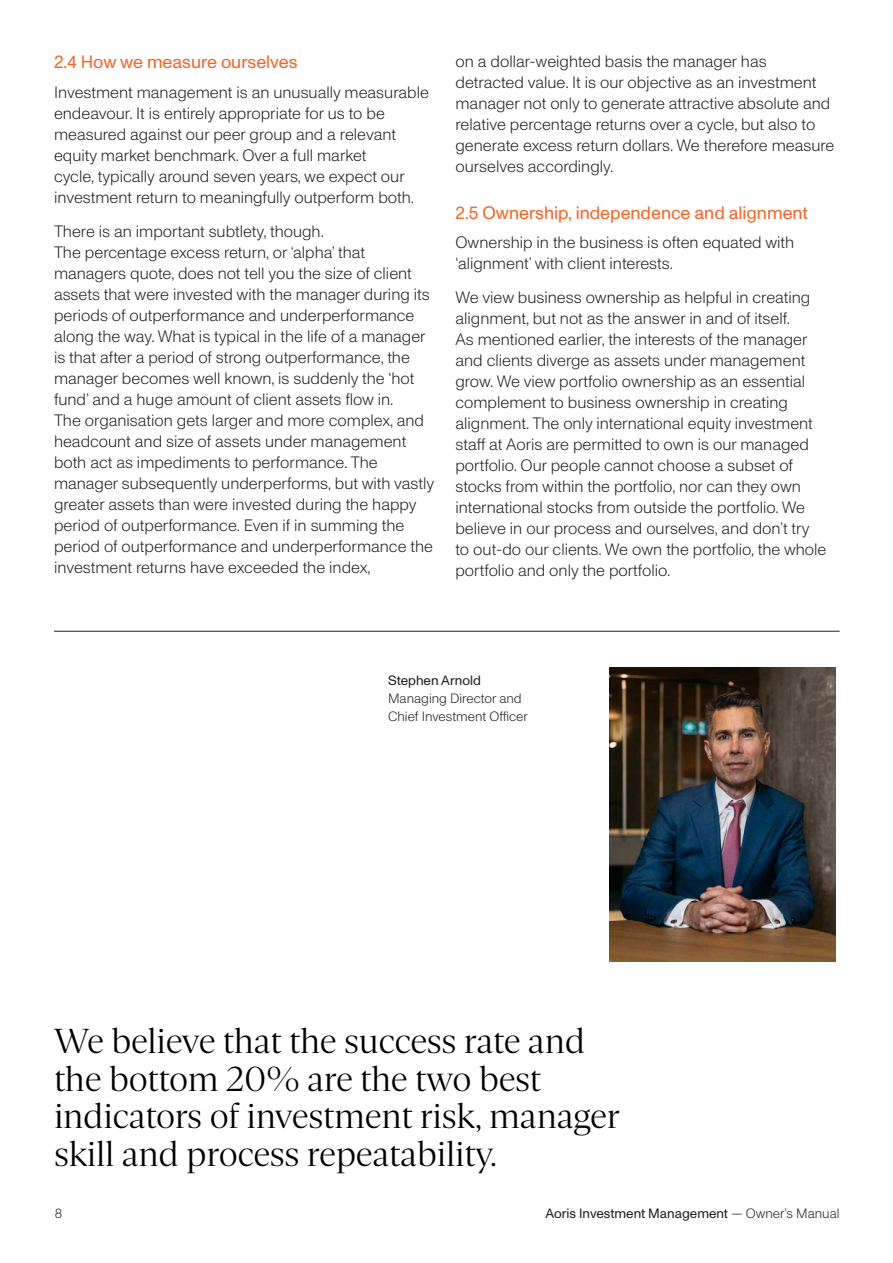
<style>
.page{position:relative;width:893px;height:1263px;background:#fff}
.page>*{position:absolute;margin:0;border:0;box-sizing:border-box;transform-origin:0 0}
.t1{font:300 34.5px/37.5px "Gestura Headline";letter-spacing:-.01em;color:#000}
.t2{font:18px "ABC Monument Grotesk";color:#f2662a}
.t3{font:300 16.5px/21px "ABC Monument Grotesk";color:#231f20}
.t4{font:300 13.5px/18px "ABC Monument Grotesk";color:#231f20}
.t5{font:13.5px "ABC Monument Grotesk";color:#231f20}
.s1{font-weight:400}
.s2{font-weight:300}
</style>
<div class="page">
<hr style="left:54px;top:631px;width:786px;height:1px;background:#231f20">
<img style="left:609px;top:667px;width:226px;height:294px">
<p class="t2" style="left:54px;top:52px;width:245px">2.4 How we measure ourselves</p>
<p class="t3" style="left:54px;top:81px;width:377px">Investment management is an unusually measurable endeavour. It is entirely appropriate for us to be measured against our peer group and a relevant equity market benchmark. Over a full market<br>cycle, typically around seven years, we expect our investment return to meaningfully outperform both.</p>
<p class="t3" style="left:54px;top:220px;width:382px">There is an important subtlety, though.<br>The percentage excess return, or ‘alpha’ that managers quote, does not tell you the size of client assets that were invested with the manager during its periods of outperformance and underperformance along the way. What is typical in the life of a manager is that after a period of strong outperformance, the manager becomes well known, is suddenly the ‘hot fund’ and a huge amount of client assets flow in.<br>The organisation gets larger and more complex, and headcount and size of assets under management both act as impediments to performance. The manager subsequently underperforms, but with vastly greater assets than were invested during the happy period of outperformance. Even if in summing the period of outperformance and underperformance the investment returns have exceeded the index,</p>
<p class="t3" style="left:455px;top:51px;width:380px">on a dollar-weighted basis the manager has detracted value. It is our objective as an investment manager not only to generate attractive absolute and relative percentage returns over a cycle, but also to generate excess return dollars. We therefore measure ourselves accordingly.</p>
<p class="t2" style="left:455px;top:202px;width:354px">2.5 Ownership, independence and alignment</p>
<p class="t3" style="left:455px;top:232px;width:340px">Ownership in the business is often equated with ‘alignment’ with client interests.</p>
<p class="t3" style="left:455px;top:287px;width:373px">We view business ownership as helpful in creating alignment, but not as the answer in and of itself.<br>As mentioned earlier, the interests of the manager and clients diverge as assets under management grow. We view portfolio ownership as an essential complement to business ownership in creating alignment. The only international equity investment staff at Aoris are permitted to own is our managed portfolio. Our people cannot choose a subset of stocks from within the portfolio, nor can they own international stocks from outside the portfolio. We believe in our process and ourselves, and don’t try to out-do our clients. We own the portfolio, the whole portfolio and only the portfolio.</p>
<p class="t4" style="left:388px;top:671px;width:141px"><span class="s1">Stephen Arnold<br></span>Managing Director and<br>Chief Investment Officer</p>
<p class="t1" style="left:54px;top:1023px;width:567px">We believe that the success rate and the bottom 20% are the two best indicators of investment risk, manager skill and process repeatability.</p>
<p class="t4" style="left:55px;top:1204px;width:9px">8</p>
<p class="t5" style="left:545px;top:1206px;width:296px">Aoris Investment Management <span class="s2">— Owner’s Manual</span></p>
</div>
